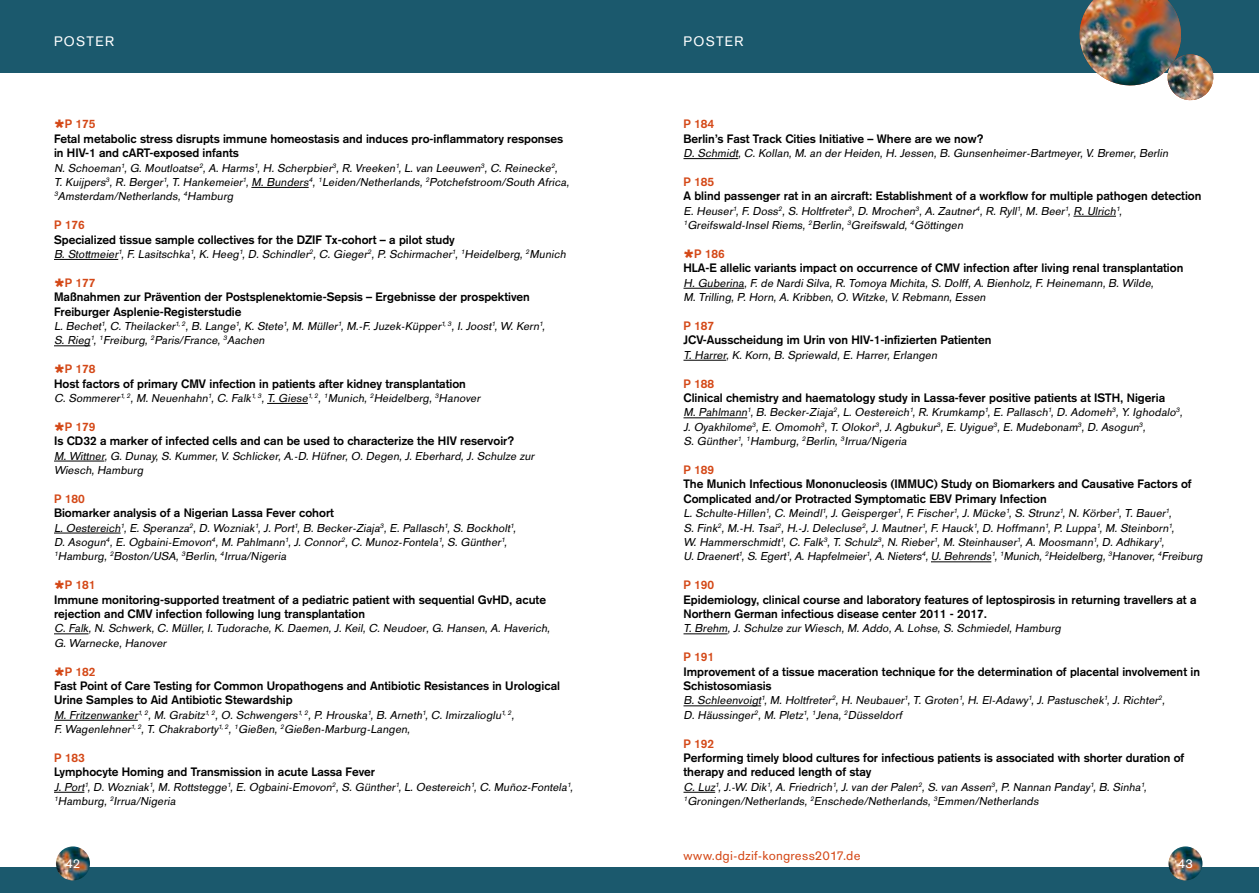
<style>
.page{position:relative;width:1259px;height:893px;background:#fff}
.page>*{position:absolute;margin:0;border:0;box-sizing:border-box;transform-origin:0 0}
.t1{font:13.5px "Akzidenz";letter-spacing:.015em;color:#d44817}
.t2{font:13.5px "Akzidenz Grotesk";letter-spacing:.1em;color:#fff}
.t3{font:13.5px "Akzidenz";color:#fff}
.t4{font:italic 12px/14.4px "Akzidenz";color:#000}
.t5{font:700 12px/14.4px "Akzidenz Grotesk";color:#000}
.t6{font:700 12px "Akzidenz Grotesk";color:#d44817}
</style>
<div class="page">
<div style="left:0;top:0;width:1259px;height:72px;background:#1b596d"></div>
<div style="left:0;top:867px;width:1259px;height:26px;background:#1b596d"></div>
<img style="left:1074px;top:0;width:141px;height:101px">
<img style="left:1168px;top:846px;width:34px;height:34px;border-radius:17px">
<img style="left:56px;top:846px;width:34px;height:34px;border-radius:17px">
<hr style="left:251px;top:187px;width:58px;height:1px;background:#000">
<hr style="left:54px;top:259px;width:64px;height:1px;background:#000">
<hr style="left:54px;top:346px;width:36px;height:1px;background:#000">
<hr style="left:267px;top:403px;width:41px;height:1px;background:#000">
<hr style="left:54px;top:461px;width:50px;height:1px;background:#000">
<hr style="left:54px;top:533px;width:67px;height:1px;background:#000">
<hr style="left:54px;top:634px;width:34px;height:1px;background:#000">
<hr style="left:54px;top:720px;width:84px;height:1px;background:#000">
<hr style="left:54px;top:792px;width:30px;height:1px;background:#000">
<hr style="left:683px;top:158px;width:55px;height:1px;background:#000">
<hr style="left:1073px;top:216px;width:43px;height:1px;background:#000">
<hr style="left:683px;top:288px;width:61px;height:1px;background:#000">
<hr style="left:683px;top:360px;width:43px;height:1px;background:#000">
<hr style="left:683px;top:418px;width:64px;height:1px;background:#000">
<hr style="left:931px;top:562px;width:60px;height:1px;background:#000">
<hr style="left:683px;top:634px;width:44px;height:1px;background:#000">
<hr style="left:683px;top:706px;width:78px;height:1px;background:#000">
<hr style="left:683px;top:792px;width:32px;height:1px;background:#000">
<p class="t2" style="left:54px;top:34px;width:62px">POSTER</p>
<p class="t2" style="left:683px;top:34px;width:62px">POSTER</p>
<p class="t6" style="left:65px;top:117px;width:32px">P 175</p>
<p class="t5" style="left:54px;top:131px;width:511px">Fetal metabolic stress disrupts immune homeostasis and induces pro-inflammatory responses in HIV-1 and cART-exposed infants</p>
<p class="t4" style="left:54px;top:161px;width:520px">N.Schoeman<sup>1</sup>,G.Moutloatse<sup>2</sup>,A.Harms<sup>1</sup>,H.Scherpbier<sup>3</sup>,R.Vreeken<sup>1</sup>,L.van Leeuwen<sup>3</sup>,C.Reinecke<sup>2</sup>,<br>T.Kuijpers<sup>3</sup>,R.Berger<sup>1</sup>,T.Hankemeier<sup>1</sup>,M.Bunders<sup>4</sup>,<sup>1</sup>Leiden/Netherlands,<sup>2</sup>Potchefstroom/South Africa,<br><sup>3</sup>Amsterdam/Netherlands,<sup>4</sup>Hamburg</p>
<p class="t6" style="left:54px;top:218px;width:32px">P 176</p>
<p class="t5" style="left:54px;top:232px;width:402px">Specialized tissue sample collectives for the DZIF Tx-cohort – a pilot study</p>
<p class="t4" style="left:54px;top:248px;width:516px">B.Stottmeier<sup>1</sup>,F.Lasitschka<sup>1</sup>,K.Heeg<sup>1</sup>,D.Schindler<sup>2</sup>,C.Gieger<sup>2</sup>,P.Schirmacher<sup>1</sup>,<sup>1</sup>Heidelberg,<sup>2</sup>Munich</p>
<p class="t6" style="left:65px;top:275px;width:32px">P 177</p>
<p class="t5" style="left:54px;top:290px;width:477px">Maßnahmen zur Prävention der Postsplenektomie-Sepsis – Ergebnisse der prospektiven<br>Freiburger Asplenie-Registerstudie</p>
<p class="t4" style="left:54px;top:320px;width:496px">L.Bechet<sup>1</sup>,C.Theilacker<sup>1,2</sup>,B.Lange<sup>1</sup>,K.Stete<sup>1</sup>,M.Müller<sup>1</sup>,M.-F.Juzek-Küpper<sup>1,3</sup>,I.Joost<sup>1</sup>,W.Kern<sup>1</sup>,<br>S.Rieg<sup>1</sup>,<sup>1</sup>Freiburg,<sup>2</sup>Paris/France,<sup>3</sup>Aachen</p>
<p class="t6" style="left:65px;top:362px;width:32px">P 178</p>
<p class="t5" style="left:54px;top:376px;width:413px">Host factors of primary CMV infection in patients after kidney transplantation</p>
<p class="t4" style="left:54px;top:392px;width:431px">C.Sommerer<sup>1,2</sup>,M.Neuenhahn<sup>1</sup>,C.Falk<sup>1,3</sup>,T.Giese<sup>1,2</sup>,<sup>1</sup>Munich,<sup>2</sup>Heidelberg,<sup>3</sup>Hanover</p>
<p class="t6" style="left:65px;top:419px;width:32px">P 179</p>
<p class="t5" style="left:54px;top:434px;width:462px">Is CD32 a marker of infected cells and can be used to characterize the HIV reservoir?</p>
<p class="t4" style="left:54px;top:449px;width:485px">M.Wittner,G.Dunay,S.Kummer,V.Schlicker,A.-D.Hüfner,O.Degen,J.Eberhard,J.Schulze zur<br>Wiesch,Hamburg</p>
<p class="t6" style="left:54px;top:491px;width:32px">P 180</p>
<p class="t5" style="left:54px;top:506px;width:281px">Biomarker analysis of a Nigerian Lassa Fever cohort</p>
<p class="t4" style="left:54px;top:521px;width:466px">L.Oestereich<sup>1</sup>,E.Speranza<sup>2</sup>,D.Wozniak<sup>1</sup>,J.Port<sup>1</sup>,B.Becker-Ziaja<sup>3</sup>,E.Pallasch<sup>1</sup>,S.Bockholt<sup>1</sup>,<br>D.Asogun<sup>4</sup>,E.Ogbaini-Emovon<sup>4</sup>,M.Pahlmann<sup>1</sup>,J.Connor<sup>2</sup>,C.Munoz-Fontela<sup>1</sup>,S.Günther<sup>1</sup>,<br><sup>1</sup>Hamburg,<sup>2</sup>Boston/USA,<sup>3</sup>Berlin,<sup>4</sup>Irrua/Nigeria</p>
<p class="t6" style="left:65px;top:578px;width:32px">P 181</p>
<p class="t5" style="left:54px;top:592px;width:493px">Immune monitoring-supported treatment of a pediatric patient with sequential GvHD, acute rejection and CMV infection following lung transplantation</p>
<p class="t4" style="left:54px;top:622px;width:500px">C.Falk,N.Schwerk,C.Müller,I.Tudorache,K.Daemen,J.Keil,C.Neudoerfl,G.Hansen,A.Haverich,<br>G.Warnecke,Hanover</p>
<p class="t6" style="left:65px;top:664px;width:32px">P 182</p>
<p class="t5" style="left:54px;top:678px;width:507px">Fast Point of Care Testing for Common Uropathogens and Antibiotic Resistances in Urological<br>Urine Samples to Aid Antibiotic Stewardship</p>
<p class="t4" style="left:54px;top:709px;width:465px">M.Fritzenwanker<sup>1,2</sup>,M.Grabitz<sup>1,2</sup>,O.Schwengers<sup>1,2</sup>,P.Hrouska<sup>1</sup>,B.Arneth<sup>1</sup>,C.Imirzalioglu<sup>1,2</sup>,<br>F.Wagenlehner<sup>1,2</sup>,T.Chakraborty<sup>1,2</sup>,<sup>1</sup>Gießen,<sup>2</sup>Gießen-Marburg-Langen,</p>
<p class="t6" style="left:54px;top:751px;width:32px">P 183</p>
<p class="t5" style="left:54px;top:765px;width:323px">Lymphocyte Homing and Transmission in acute Lassa Fever</p>
<p class="t4" style="left:54px;top:781px;width:523px">J.Port<sup>1</sup>,D.Wozniak<sup>1</sup>,M.Rottstegge<sup>1</sup>,E.Ogbaini-Emovon<sup>2</sup>,S.Günther<sup>1</sup>,L.Oestereich<sup>1</sup>,C.Muñoz-Fontela<sup>1</sup>,<br><sup>1</sup>Hamburg,<sup>2</sup>Irrua/Nigeria</p>
<p class="t3" style="left:65px;top:854px;width:17px">42</p>
<p class="t6" style="left:683px;top:117px;width:32px">P 184</p>
<p class="t5" style="left:683px;top:131px;width:302px">Berlin’s Fast Track Cities Initiative – Where are we now?</p>
<p class="t4" style="left:683px;top:147px;width:489px">D.Schmidt,C.Kollan,M.an derHeiden,H.Jessen,B.Gunsenheimer-Bartmeyer,V.Bremer,Berlin</p>
<p class="t6" style="left:683px;top:175px;width:32px">P 185</p>
<p class="t5" style="left:683px;top:189px;width:519px">A blind passenger rat in an aircraft: Establishment of a workflow for multiple pathogen detection</p>
<p class="t4" style="left:683px;top:205px;width:443px">E.Heuser<sup>1</sup>,F.Doss<sup>2</sup>,S.Holtfreter<sup>3</sup>,D.Mrochen<sup>3</sup>,A.Zautner<sup>4</sup>,R.Ryll<sup>1</sup>,M.Beer<sup>1</sup>,R.Ulrich<sup>1</sup>,<br><sup>1</sup>Greifswald-InselRiems,<sup>2</sup>Berlin,<sup>3</sup>Greifswald,<sup>4</sup>Göttingen</p>
<p class="t6" style="left:694px;top:247px;width:32px">P 186</p>
<p class="t5" style="left:683px;top:261px;width:501px">HLA-E allelic variants impact on occurrence of CMV infection after living renal transplantation</p>
<p class="t4" style="left:683px;top:277px;width:475px">H.Guberina,F.de NardiSilva,R.TomoyaMichita,S.Dolff,A.Bienholz,F.Heinemann,B.Wilde,<br>M.Trilling,P.Horn,A.Kribben,O.Witzke,V.Rebmann,Essen</p>
<p class="t6" style="left:683px;top:319px;width:32px">P 187</p>
<p class="t5" style="left:683px;top:333px;width:309px">JCV-Ausscheidung im Urin von HIV-1-infizierten Patienten</p>
<p class="t4" style="left:683px;top:349px;width:258px">T.Harrer,K.Korn,B.Spriewald,E.Harrer,Erlangen</p>
<p class="t6" style="left:683px;top:376px;width:32px">P 188</p>
<p class="t5" style="left:683px;top:390px;width:483px">Clinical chemistry and haematology study in Lassa-fever positive patients at ISTH, Nigeria</p>
<p class="t4" style="left:683px;top:406px;width:503px">M.Pahlmann<sup>1</sup>,B.Becker-Ziaja<sup>2</sup>,L.Oestereich<sup>1</sup>,R.Krumkamp<sup>1</sup>,E.Pallasch<sup>1</sup>,D.Adomeh<sup>3</sup>,Y.Ighodalo<sup>3</sup>,<br>J.Oyakhilome<sup>3</sup>,E.Omomoh<sup>3</sup>,T.Olokor<sup>3</sup>,J.Agbukur<sup>3</sup>,E.Uyigue<sup>3</sup>,E.Mudebonam<sup>3</sup>,D.Asogun<sup>3</sup>,<br>S.Günther<sup>1</sup>,<sup>1</sup>Hamburg,<sup>2</sup>Berlin,<sup>3</sup>Irrua/Nigeria</p>
<p class="t6" style="left:683px;top:463px;width:32px">P 189</p>
<p class="t5" style="left:683px;top:477px;width:509px">The Munich Infectious Mononucleosis (IMMUC) Study on Biomarkers and Causative Factors of<br>Complicated and/or Protracted Symptomatic EBV Primary Infection</p>
<p class="t4" style="left:683px;top:507px;width:523px">L.Schulte-Hillen<sup>1</sup>,C.Meindl<sup>1</sup>,J.Geisperger<sup>1</sup>,F.Fischer<sup>1</sup>,J.Mücke<sup>1</sup>,S.Strunz<sup>1</sup>,N.Körber<sup>1</sup>,T.Bauer<sup>1</sup>, S.Fink<sup>2</sup>,M.-H.Tsai<sup>2</sup>,H.-J.Delecluse<sup>2</sup>,J.Mautner<sup>1</sup>,F.Hauck<sup>1</sup>,D.Hoffmann<sup>1</sup>,P.Luppa<sup>1</sup>,M.Steinborn<sup>1</sup>, W.Hammerschmidt<sup>1</sup>,C.Falk<sup>3</sup>,T.Schulz<sup>3</sup>,N.Rieber<sup>1</sup>,M.Steinhauser<sup>1</sup>,A.Moosmann<sup>1</sup>,D.Adhikary<sup>1</sup>, U.Draenert<sup>1</sup>,S.Egert<sup>1</sup>,A.Hapfelmeier<sup>1</sup>,A.Nieters<sup>4</sup>,U.Behrends<sup>1</sup>,<sup>1</sup>Munich,<sup>2</sup>Heidelberg,<sup>3</sup>Hanover,<sup>4</sup>Freiburg</p>
<p class="t6" style="left:683px;top:578px;width:32px">P 190</p>
<p class="t5" style="left:683px;top:592px;width:514px">Epidemiology, clinical course and laboratory features of leptospirosis in returning travellers at a<br>Northern German infectious disease center 2011 - 2017.</p>
<p class="t4" style="left:683px;top:622px;width:382px">T.Brehm,J.Schulze zurWiesch,M.Addo,A.Lohse,S.Schmiedel,Hamburg</p>
<p class="t6" style="left:683px;top:650px;width:32px">P 191</p>
<p class="t5" style="left:683px;top:664px;width:518px">Improvement of a tissue maceration technique for the determination of placental involvement in<br>Schistosomiasis</p>
<p class="t4" style="left:683px;top:694px;width:486px">B.Schleenvoigt<sup>1</sup>,M.Holtfreter<sup>2</sup>,H.Neubauer<sup>1</sup>,T.Groten<sup>1</sup>,H.El-Adawy<sup>1</sup>,J.Pastuschek<sup>1</sup>,J.Richter<sup>2</sup>,<br>D.Häussinger<sup>2</sup>,M.Pletz<sup>1</sup>,<sup>1</sup>Jena,<sup>2</sup>Düsseldorf</p>
<p class="t6" style="left:683px;top:736px;width:32px">P 192</p>
<p class="t5" style="left:683px;top:750px;width:502px">Performing timely blood cultures for infectious patients is associated with shorter duration of therapy and reduced length of stay</p>
<p class="t4" style="left:683px;top:781px;width:468px">C.Luz<sup>1</sup>,J.-W.Dik<sup>1</sup>,A.Friedrich<sup>1</sup>,J.van derPalen<sup>2</sup>,S.van Assen<sup>3</sup>,P.Nannan Panday<sup>1</sup>,B.Sinha<sup>1</sup>,<br><sup>1</sup>Groningen/Netherlands,<sup>2</sup>Enschede/Netherlands,<sup>3</sup>Emmen/Netherlands</p>
<p class="t1" style="left:683px;top:846px;width:179px">www.dgi-dzif-kongress2017.de</p>
<p class="t3" style="left:1178px;top:854px;width:17px">43</p>
</div>
